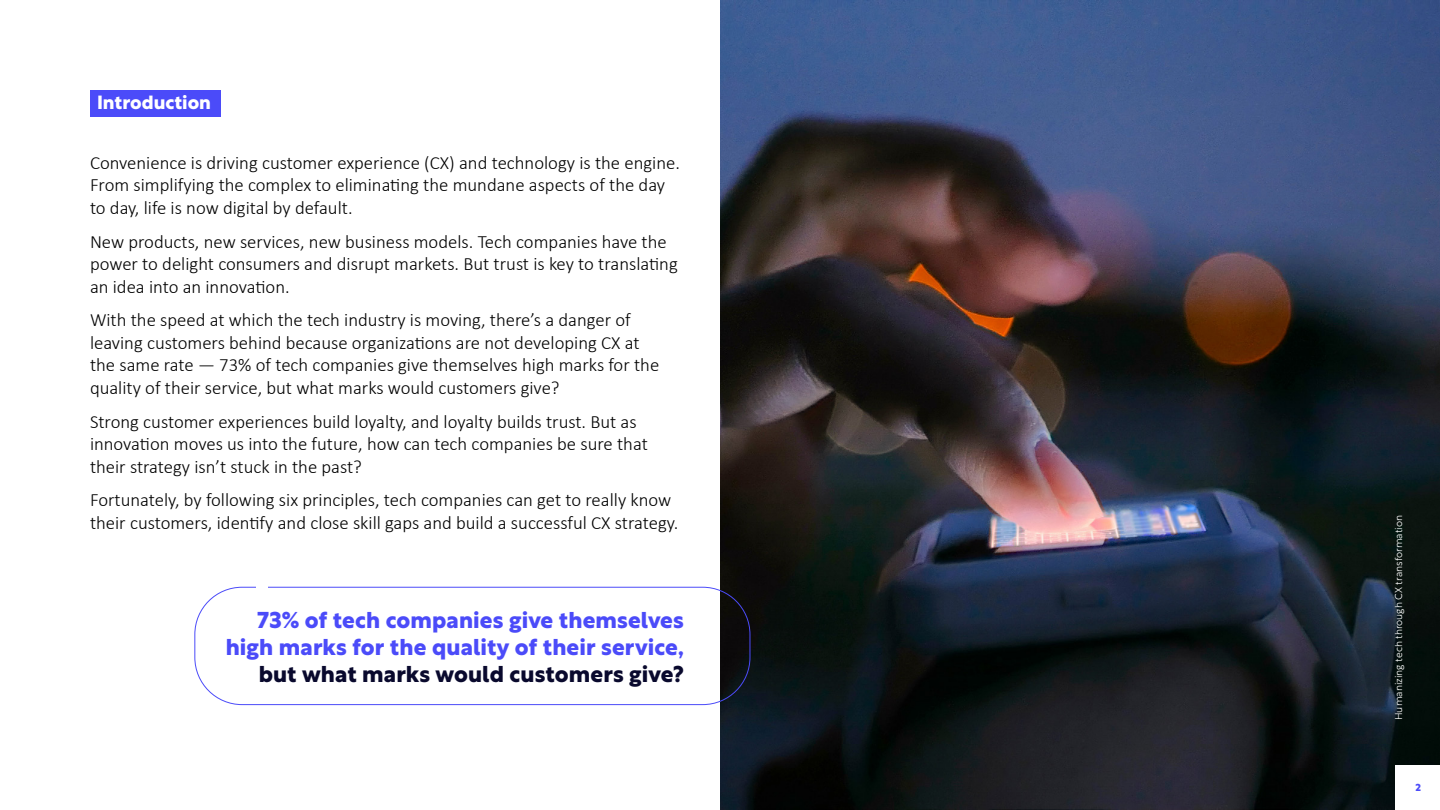
<style>
.page{position:relative;width:1440px;height:810px;background:#fff}
.page>*{position:absolute;margin:0;border:0;box-sizing:border-box;transform-origin:0 0}
.t1{font:22.5px/27px "Foundever Sans Bold";letter-spacing:.005em;color:#4b4bf9;text-align:right}
.t2{font:22.5px "Foundever Sans Bold";letter-spacing:.005em;color:#09092d}
.t3{font:300 18.75px/22.5px "Calibri";color:#000}
.t4{font:18.75px "Foundever Sans Bold";color:#fff}
.t5{font:10px "Foundever Sans Light";color:#fff}
.t6{font:10px "Foundever Sans Bold";color:#4b4bf9}
</style>
<div class="page">
<img style="left:720px;top:0;width:720px;height:810px">
<div style="left:194px;top:587px;width:556px;height:118px;border:1px solid #4b4bf9;border-radius:47px"></div>
<div style="left:256px;top:577px;width:12px;height:20px;background:#fff"></div>
<div style="left:90px;top:90px;width:130px;height:26px;background:#4b4bf9"></div>
<div style="left:1395px;top:765px;width:45px;height:45px;background:#fff"></div>
<p class="t4" style="left:97px;top:87px;width:115px">Introduction</p>
<p class="t3" style="left:90px;top:151px;width:592px">Convenience is driving customer experience (CX) and technology is the engine.<br>From simplifying the complex to eliminating the mundane aspects of the day to day, life is now digital by default.</p>
<p class="t3" style="left:90px;top:230px;width:589px">New products, new services, new business models. Tech companies have the power to delight consumers and disrupt markets. But trust is key to translating an idea into an innovation.</p>
<p class="t3" style="left:90px;top:309px;width:571px">With the speed at which the tech industry is moving, there’s a danger of leaving customers behind because organizations are not developing CX at the same rate — 73% of tech companies give themselves high marks for the quality of their service, but what marks would customers give?</p>
<p class="t3" style="left:90px;top:410px;width:559px">Strong customer experiences build loyalty, and loyalty builds trust. But as innovation moves us into the future, how can tech companies be sure that their strategy isn’t stuck in the past?</p>
<p class="t3" style="left:90px;top:489px;width:590px">Fortunately, by following six principles, tech companies can get to really know their customers, identify and close skill gaps and build a successful CX strategy.</p>
<p class="t1" style="left:226px;top:604px;width:460px">73% of tech companies give themselves high marks for the quality of their service,</p>
<p class="t2" style="left:259px;top:654px;width:427px">but what marks would customers give?</p>
<p class="t5" style="left:1390px;top:720px;width:206px;rotate:-90deg">Humanizing tech through CX transformation</p>
<p class="t6" style="left:1415px;top:779px;width:7px">2</p>
</div>
